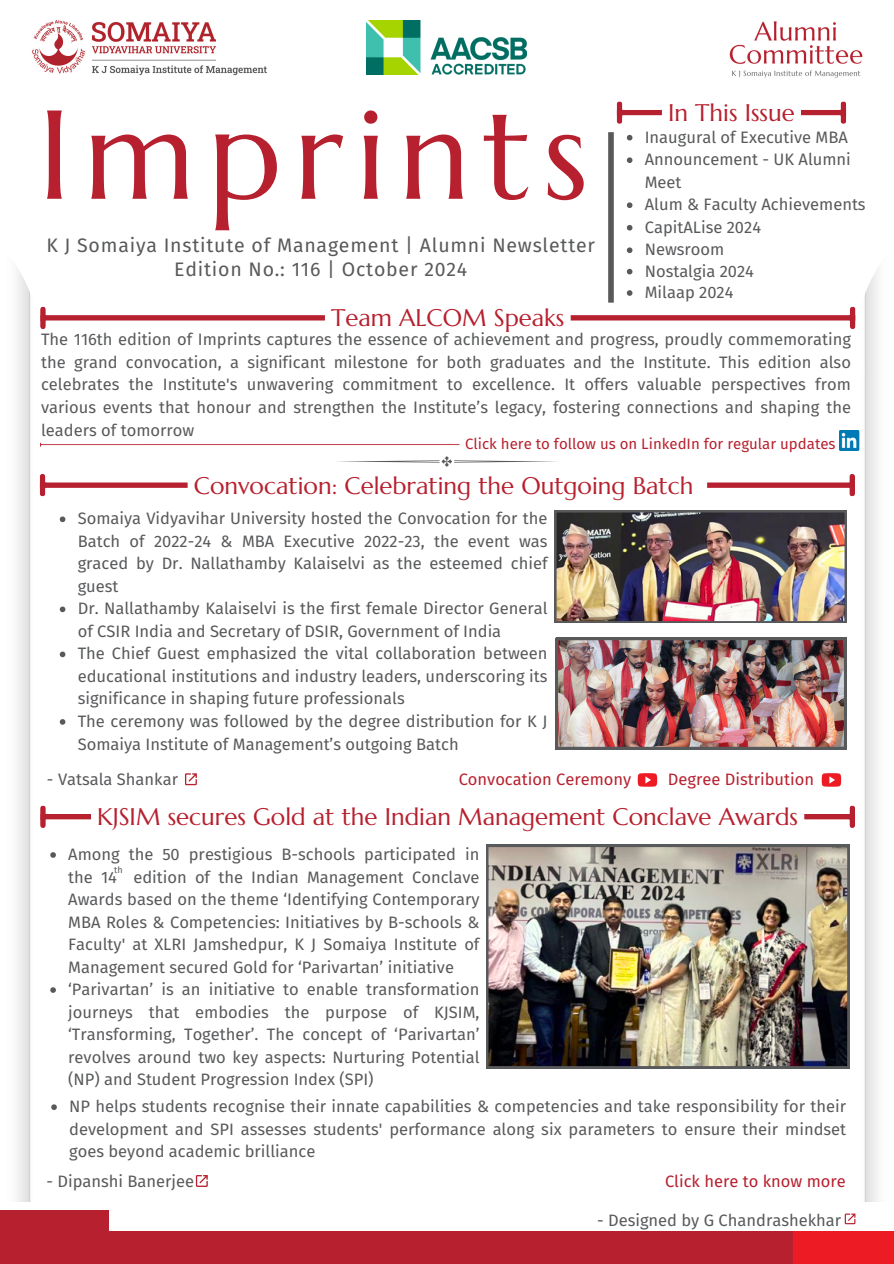
<style>
.page{position:relative;width:894px;height:1264px;background:#fff}
.page>*{position:absolute;margin:0;border:0;box-sizing:border-box;transform-origin:0 0}
.t1{font:126px "Marcellus";letter-spacing:.1em;color:#b7202e}
.t2{font:24px "Marcellus";color:#b7202e}
.t3{font:19.5px/23.7px "Fira Sans";letter-spacing:.04em;color:#58595b;text-align:center}
.t4{font:16.5px/22.5px "Fira Sans";color:#58595b;text-align:justify}
.t5{font:16.5px "Fira Sans";color:#b7202e}
.t6{font:15px "Fira Sans";color:#b7202e}
.t7{font:9px "Fira Sans";color:#58595b}
</style>
<div class="page">
<img style="left:17px;top:255px;width:861px;height:946px">
<svg style="left:812px;top:255px;width:66px;height:114px"></svg>
<svg style="left:17px;top:255px;width:66px;height:114px"></svg>
<svg style="left:622px;top:110px;width:218px;height:5px"></svg>
<div style="left:616px;top:104px;width:6px;height:17px;background:#b7202e"></div>
<div style="left:840px;top:104px;width:6px;height:17px;background:#b7202e"></div>
<div style="left:608px;top:132px;width:5px;height:170px;background:#58595b"></div>
<img style="left:367px;top:21px;width:159px;height:54px">
<img style="left:32px;top:20px;width:235px;height:56px">
<img style="left:729px;top:21px;width:134px;height:57px">
<div style="left:0;top:1231px;width:799px;height:32px;background:#b7202e"></div>
<div style="left:792px;top:1231px;width:101px;height:32px;background:#ed1c24"></div>
<div style="left:0;top:1210px;width:109px;height:47px;background:#b7202e"></div>
<hr style="left:41px;top:444px;width:418px;height:1px;background:#b7202e">
<img style="left:839px;top:430px;width:20px;height:20px">
<svg style="left:334px;top:456px;width:225px;height:10px"></svg>
<svg style="left:46px;top:315px;width:803px;height:6px"></svg>
<div style="left:40px;top:309px;width:6px;height:17px;background:#b7202e"></div>
<div style="left:849px;top:309px;width:6px;height:17px;background:#b7202e"></div>
<svg style="left:45px;top:482px;width:804px;height:6px"></svg>
<div style="left:40px;top:476px;width:5px;height:17px;background:#b7202e"></div>
<div style="left:849px;top:476px;width:5px;height:17px;background:#b7202e"></div>
<svg style="left:844px;top:1213px;width:11px;height:11px"></svg>
<svg style="left:185px;top:773px;width:12px;height:12px"></svg>
<svg style="left:46px;top:814px;width:803px;height:5px"></svg>
<div style="left:40px;top:808px;width:6px;height:17px;background:#b7202e"></div>
<div style="left:849px;top:808px;width:5px;height:17px;background:#b7202e"></div>
<svg style="left:196px;top:1174px;width:12px;height:12px"></svg>
<img style="left:486px;top:844px;width:363px;height:224px">
<svg style="left:50px;top:852px;width:6px;height:5px"></svg>
<svg style="left:50px;top:987px;width:6px;height:5px"></svg>
<svg style="left:51px;top:1104px;width:6px;height:5px"></svg>
<svg style="left:38px;top:1039px;width:28px;height:28px"></svg>
<img style="left:555px;top:638px;width:290px;height:111px">
<img style="left:554px;top:510px;width:292px;height:113px">
<svg style="left:60px;top:516px;width:5px;height:6px"></svg>
<svg style="left:60px;top:606px;width:5px;height:6px"></svg>
<svg style="left:60px;top:651px;width:5px;height:6px"></svg>
<svg style="left:60px;top:719px;width:5px;height:5px"></svg>
<div style="left:816px;top:764px;width:29px;height:29px;background:#fff;border-radius:50%"></div>
<svg style="left:821px;top:773px;width:19px;height:13px"></svg>
<svg style="left:626px;top:135px;width:6px;height:5px"></svg>
<svg style="left:626px;top:157px;width:6px;height:6px"></svg>
<svg style="left:626px;top:202px;width:6px;height:6px"></svg>
<svg style="left:626px;top:225px;width:6px;height:5px"></svg>
<svg style="left:626px;top:247px;width:6px;height:6px"></svg>
<svg style="left:626px;top:269px;width:6px;height:5px"></svg>
<svg style="left:626px;top:290px;width:6px;height:6px"></svg>
<div style="left:632px;top:764px;width:29px;height:29px;background:#fff;border-radius:50%"></div>
<svg style="left:637px;top:773px;width:20px;height:13px"></svg>
<p class="t1" style="left:38px;top:76px;width:551px">Imprints</p>
<p class="t3" style="left:46px;top:234px;width:550px">K J Somaiya Institute of Management | Alumni Newsletter<br>Edition No.: 116 | October 2024</p>
<h2 class="t2" style="left:668px;top:98px;width:128px">In This Issue</h2>
<p class="t4" style="left:644px;top:126px;width:204px">Inaugural of Executive MBA</p>
<p class="t4" style="left:644px;top:148px;width:207px">Announcement - UK Alumni<br>Meet</p>
<p class="t4" style="left:644px;top:193px;width:222px">Alum &amp; Faculty Achievements</p>
<p class="t4" style="left:644px;top:216px;width:118px">CapitALise 2024</p>
<p class="t4" style="left:644px;top:238px;width:81px">Newsroom</p>
<h3 class="t4" style="left:644px;top:260px;width:111px">Nostalgia 2024</h3>
<p class="t4" style="left:644px;top:281px;width:90px">Milaap 2024</p>
<h2 class="t2" style="left:331px;top:303px;width:235px">Team ALCOM Speaks</h2>
<p class="t4" style="left:41px;top:329px;width:811px">The 116th edition of Imprints captures the essence of achievement and progress, proudly commemorating the grand convocation, a significant milestone for both graduates and the Institute. This edition also celebrates the Institute's unwavering commitment to excellence. It offers valuable perspectives from various events that honour and strengthen the Institute’s legacy, fostering connections and shaping the leaders of tomorrow</p>
<p class="t6" style="left:465px;top:435px;width:372px">Click here to follow us on LinkedIn for regular updates</p>
<h2 class="t2" style="left:194px;top:470px;width:501px">Convocation: Celebrating the Outgoing Batch</h2>
<h2 class="t4" style="left:78px;top:507px;width:471px">Somaiya Vidyavihar University hosted the Convocation for the Batch of 2022-24 &amp; MBA Executive 2022-23, the event was graced by Dr. Nallathamby Kalaiselvi as the esteemed chief guest</h2>
<h3 class="t4" style="left:78px;top:597px;width:471px">Dr. Nallathamby Kalaiselvi is the first female Director General of CSIR India and Secretary of DSIR, Government of India</h3>
<p class="t4" style="left:78px;top:642px;width:471px">The Chief Guest emphasized the vital collaboration between educational institutions and industry leaders, underscoring its significance in shaping future professionals</p>
<p class="t4" style="left:78px;top:710px;width:471px">The ceremony was followed by the degree distribution for K J<br>Somaiya Institute of Management’s outgoing Batch</p>
<p class="t5" style="left:458px;top:769px;width:174px">Convocation Ceremony</p>
<p class="t5" style="left:667px;top:769px;width:148px">Degree Distribution</p>
<p class="t4" style="left:47px;top:768px;width:133px">- Vatsala Shankar</p>
<h2 class="t2" style="left:97px;top:801px;width:702px">KJSIM secures Gold at the Indian Management Conclave Awards</h2>
<p class="t4" style="left:68px;top:843px;width:412px">Among the 50 prestigious B-schools participated in the 14 edition of the Indian Management Conclave Awards based on the theme ‘Identifying Contemporary MBA Roles &amp; Competencies: Initiatives by B-schools &amp; Faculty' at XLRI Jamshedpur, K J Somaiya Institute of Management secured Gold for ‘Parivartan’ initiative</p>
<p class="t4" style="left:68px;top:978px;width:412px">‘Parivartan’ is an initiative to enable transformation journeys that embodies the purpose of KJSIM, ‘Transforming, Together’. The concept of ‘Parivartan’ revolves around two key aspects: Nurturing Potential (NP) and Student Progression Index (SPI)</p>
<p class="t4" style="left:69px;top:1095px;width:778px">NP helps students recognise their innate capabilities &amp; competencies and take responsibility for their development and SPI assesses students' performance along six parameters to ensure their mindset goes beyond academic brilliance</p>
<p class="t7" style="left:114px;top:864px;width:10px">th</p>
<p class="t4" style="left:46px;top:1169px;width:149px">- Dipanshi Banerjee</p>
<h3 class="t5" style="left:664px;top:1171px;width:182px">Click here to know more</h3>
<p class="t4" style="left:597px;top:1208px;width:245px">- Designed by G Chandrashekhar</p>
</div>
